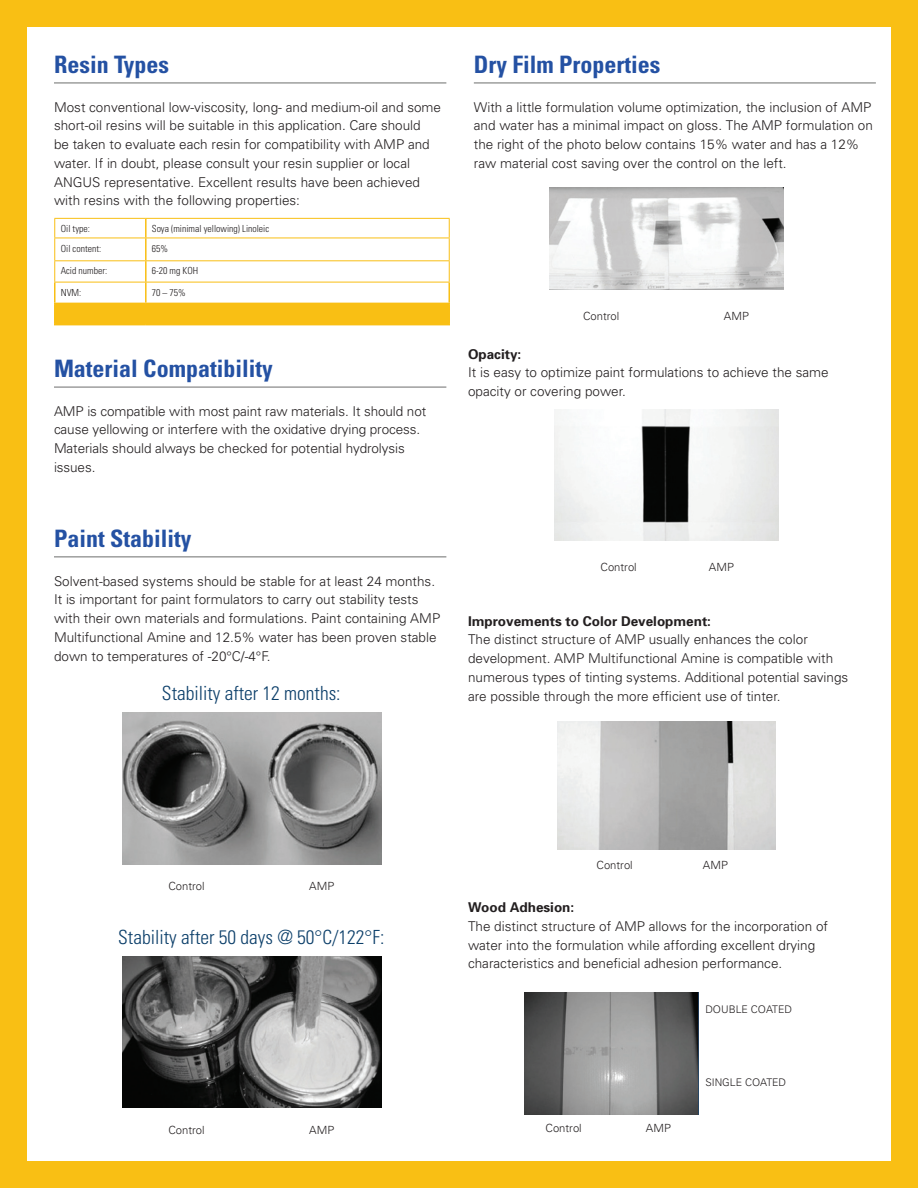
<style>
.page{position:relative;width:918px;height:1188px;background:#f9bf14}
.page>*{position:absolute;margin:0;border:0;box-sizing:border-box;transform-origin:0 0}
.t1{font:700 condensed 24px "Univers";color:#2451a3}
.t2{font:300 condensed 19.5px "Univers";color:#0c3f6a}
.t3{font:300 13.5px/18.8px "Univers";color:#231f20}
.t4{font:700 13.5px "Univers";color:#231f20}
.t5{font:300 11.25px "Univers";color:#231f20}
.t6{font:300 10.5px "Univers";color:#231f20}
.t7{font:300 condensed 9.75px "Univers";color:#231f20}
</style>
<div class="page">
<div style="left:27px;top:27px;width:864px;height:1134px;background:#fff"></div>
<hr style="left:54px;top:83px;width:392px;height:1px;background:#6d6e6d">
<hr style="left:54px;top:387px;width:392px;height:1px;background:#6d6e6d">
<hr style="left:54px;top:557px;width:392px;height:1px;background:#6d6e6d">
<hr style="left:474px;top:83px;width:402px;height:1px;background:#6d6e6d">
<div style="left:56px;top:304px;width:392px;height:20px;background:#f9bf14"></div>
<svg style="left:145px;top:219px;width:2px;height:19px"></svg>
<hr style="left:145px;top:238px;width:2px;height:22px;background:#f9bf14">
<hr style="left:145px;top:261px;width:2px;height:21px;background:#f9bf14">
<hr style="left:54px;top:282px;width:2px;height:21px;background:#f9bf14">
<hr style="left:145px;top:282px;width:2px;height:21px;background:#f9bf14">
<hr style="left:448px;top:282px;width:2px;height:21px;background:#f9bf14">
<hr style="left:54px;top:303px;width:92px;height:1px;background:#f9bf14">
<hr style="left:54px;top:304px;width:2px;height:20px;background:#f9bf14">
<hr style="left:146px;top:303px;width:304px;height:1px;background:#f9bf14">
<hr style="left:145px;top:304px;width:2px;height:20px;background:#f9bf14">
<hr style="left:448px;top:304px;width:2px;height:20px;background:#f9bf14">
<hr style="left:54px;top:324px;width:92px;height:1px;background:#f9bf14">
<hr style="left:146px;top:324px;width:304px;height:1px;background:#f9bf14">
<hr style="left:54px;top:218px;width:92px;height:1px;background:#f9bf14">
<hr style="left:146px;top:218px;width:304px;height:1px;background:#f9bf14">
<svg style="left:54px;top:219px;width:1px;height:63px"></svg>
<svg style="left:449px;top:219px;width:1px;height:63px"></svg>
<hr style="left:54px;top:282px;width:92px;height:1px;background:#f9bf14">
<hr style="left:146px;top:282px;width:304px;height:1px;background:#f9bf14">
<hr style="left:54px;top:238px;width:92px;height:1px;background:#f9bf14">
<hr style="left:146px;top:238px;width:304px;height:1px;background:#f9bf14">
<hr style="left:54px;top:260px;width:92px;height:1px;background:#f9bf14">
<hr style="left:146px;top:260px;width:304px;height:1px;background:#f9bf14">
<img style="left:122px;top:713px;width:260px;height:152px">
<img style="left:122px;top:956px;width:260px;height:152px">
<img style="left:550px;top:187px;width:234px;height:103px">
<img style="left:555px;top:410px;width:223px;height:130px">
<img style="left:558px;top:722px;width:218px;height:127px">
<img style="left:524px;top:993px;width:175px;height:122px">
<h1 class="t1" style="left:54px;top:49px;width:117px">Resin Types</h1>
<p class="t3" style="left:54px;top:97px;width:389px">Most conventional low-viscosity, long- and medium-oil and some short-oil resins will be suitable in this application. Care should<br>be taken to evaluate each resin for compatibility with AMP and water. If in doubt, please consult your resin supplier or local ANGUS representative. Excellent results have been achieved with resins with the following properties:</p>
<p class="t7" style="left:61px;top:223px;width:31px">Oil type:</p>
<p class="t7" style="left:152px;top:223px;width:119px">Soya (minimal yellowing) Linoleic</p>
<p class="t7" style="left:61px;top:242px;width:42px">Oil content:</p>
<p class="t7" style="left:152px;top:242px;width:18px">65%</p>
<p class="t7" style="left:61px;top:265px;width:48px">Acid number:</p>
<p class="t7" style="left:152px;top:265px;width:48px">6-20 mg KOH</p>
<p class="t7" style="left:61px;top:286px;width:22px">NVM:</p>
<p class="t7" style="left:152px;top:286px;width:36px">70 – 75%</p>
<h1 class="t1" style="left:54px;top:353px;width:220px">Material Compatibility</h1>
<p class="t3" style="left:54px;top:401px;width:374px">AMP is compatible with most paint raw materials. It should not cause yellowing or interfere with the oxidative drying process.<br>Materials should always be checked for potential hydrolysis issues.</p>
<h1 class="t1" style="left:54px;top:523px;width:139px">Paint Stability</h1>
<p class="t3" style="left:54px;top:571px;width:388px">Solvent-based systems should be stable for at least 24 months.<br>It is important for paint formulators to carry out stability tests with their own materials and formulations. Paint containing AMP Multifunctional Amine and 12.5% water has been proven stable down to temperatures of -20°C/-4°F.</p>
<h2 class="t2" style="left:162px;top:682px;width:180px">Stability after 12 months:</h2>
<h1 class="t1" style="left:474px;top:49px;width:188px">Dry Film Properties</h1>
<p class="t3" style="left:474px;top:97px;width:401px">With a little formulation volume optimization, the inclusion of AMP and water has a minimal impact on gloss. The AMP formulation on the right of the photo below contains 15% water and has a 12% raw material cost saving over the control on the left.</p>
<p class="t5" style="left:583px;top:309px;width:38px">Control</p>
<p class="t5" style="left:724px;top:309px;width:26px">AMP</p>
<p class="t4" style="left:468px;top:346px;width:55px">Opacity:</p>
<p class="t3" style="left:468px;top:363px;width:362px">It is easy to optimize paint formulations to achieve the same opacity or covering power.</p>
<p class="t5" style="left:601px;top:560px;width:38px">Control</p>
<p class="t5" style="left:709px;top:560px;width:26px">AMP</p>
<p class="t4" style="left:468px;top:613px;width:245px">Improvements to Color Development:</p>
<p class="t3" style="left:468px;top:630px;width:382px">The distinct structure of AMP usually enhances the color development. AMP Multifunctional Amine is compatible with numerous types of tinting systems. Additional potential savings are possible through the more efficient use of tinter.</p>
<p class="t5" style="left:168px;top:879px;width:38px">Control</p>
<p class="t5" style="left:309px;top:879px;width:26px">AMP</p>
<h2 class="t2" style="left:118px;top:925px;width:268px">Stability after 50 days @ 50°C/122°F:</h2>
<p class="t5" style="left:168px;top:1123px;width:38px">Control</p>
<p class="t5" style="left:309px;top:1123px;width:26px">AMP</p>
<p class="t5" style="left:597px;top:858px;width:38px">Control</p>
<p class="t5" style="left:703px;top:858px;width:26px">AMP</p>
<p class="t4" style="left:468px;top:899px;width:108px">Wood Adhesion:</p>
<p class="t3" style="left:468px;top:916px;width:362px">The distinct structure of AMP allows for the incorporation of water into the formulation while affording excellent drying characteristics and beneficial adhesion performance.</p>
<p class="t6" style="left:705px;top:1003px;width:88px">DOUBLE COATED</p>
<p class="t5" style="left:546px;top:1121px;width:38px">Control</p>
<p class="t5" style="left:646px;top:1121px;width:26px">AMP</p>
<p class="t6" style="left:705px;top:1076px;width:82px">SINGLE COATED</p>
</div>
